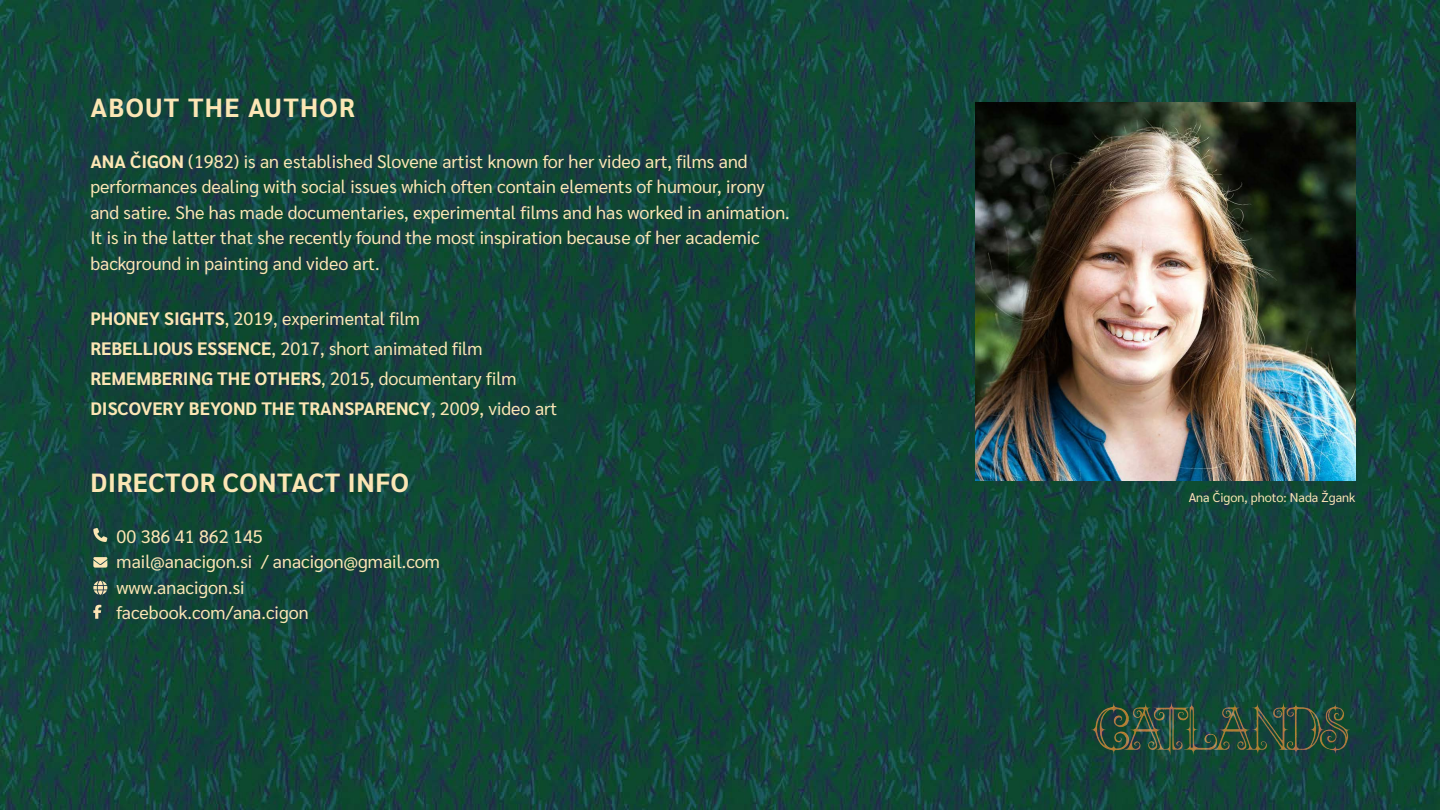
<style>
.page{position:relative;width:1440px;height:810px;background:#fff}
.page>*{position:absolute;margin:0;border:0;box-sizing:border-box;transform-origin:0 0}
.t1{font:700 26.25px "Sarabun";letter-spacing:.02em;color:#fce6b5}
.t2{font:700 26.25px "Sarabun";letter-spacing:.05em;color:#fce6b5}
.t3{font:18px/25.5px "Sarabun";color:#fce6b5}
.t4{font:12.75px "Sarabun";color:#fce6b5}
.s1{font-weight:700}
</style>
<div class="page">
<img style="left:0;top:0;width:1440px;height:810px">
<img style="left:976px;top:102px;width:380px;height:378px">
<svg style="left:93px;top:528px;width:14px;height:14px"></svg>
<svg style="left:93px;top:557px;width:14px;height:11px"></svg>
<svg style="left:93px;top:581px;width:14px;height:14px"></svg>
<svg style="left:93px;top:605px;width:8px;height:14px"></svg>
<img style="left:1092px;top:703px;width:257px;height:51px">
<h1 class="t2" style="left:90px;top:92px;width:266px">ABOUT THE AUTHOR</h1>
<p class="t3" style="left:90px;top:149px;width:701px"><span class="s1">ANA ČIGON</span> (1982) is an established Slovene artist known for her video art, films and performances dealing with social issues which often contain elements of humour, irony and satire. She has made documentaries, experimental films and has worked in animation.<br>It is in the latter that she recently found the most inspiration because of her academic background in painting and video art.</p>
<p class="t3" style="left:90px;top:304px;width:468px;line-height:30px"><span class="s1">PHONEY SIGHTS</span>, 2019, experimental film<br><span class="s1">REBELLIOUS ESSENCE</span>, 2017, short animated film <span class="s1">REMEMBERING THE OTHERS</span>, 2015, documentary film <span class="s1">DISCOVERY BEYOND THE TRANSPARENCY</span>, 2009, video art</p>
<h1 class="t1" style="left:90px;top:467px;width:320px">DIRECTOR CONTACT INFO</h1>
<p class="t3" style="left:117px;top:524px;width:325px">00 386 41 862 145<br>mail@anacigon.si / anacigon@gmail.com www.anacigon.si facebook.com/ana.cigon</p>
<p class="t4" style="left:1189px;top:490px;width:168px">Ana Čigon, photo: Nada Žgank</p>
</div>
